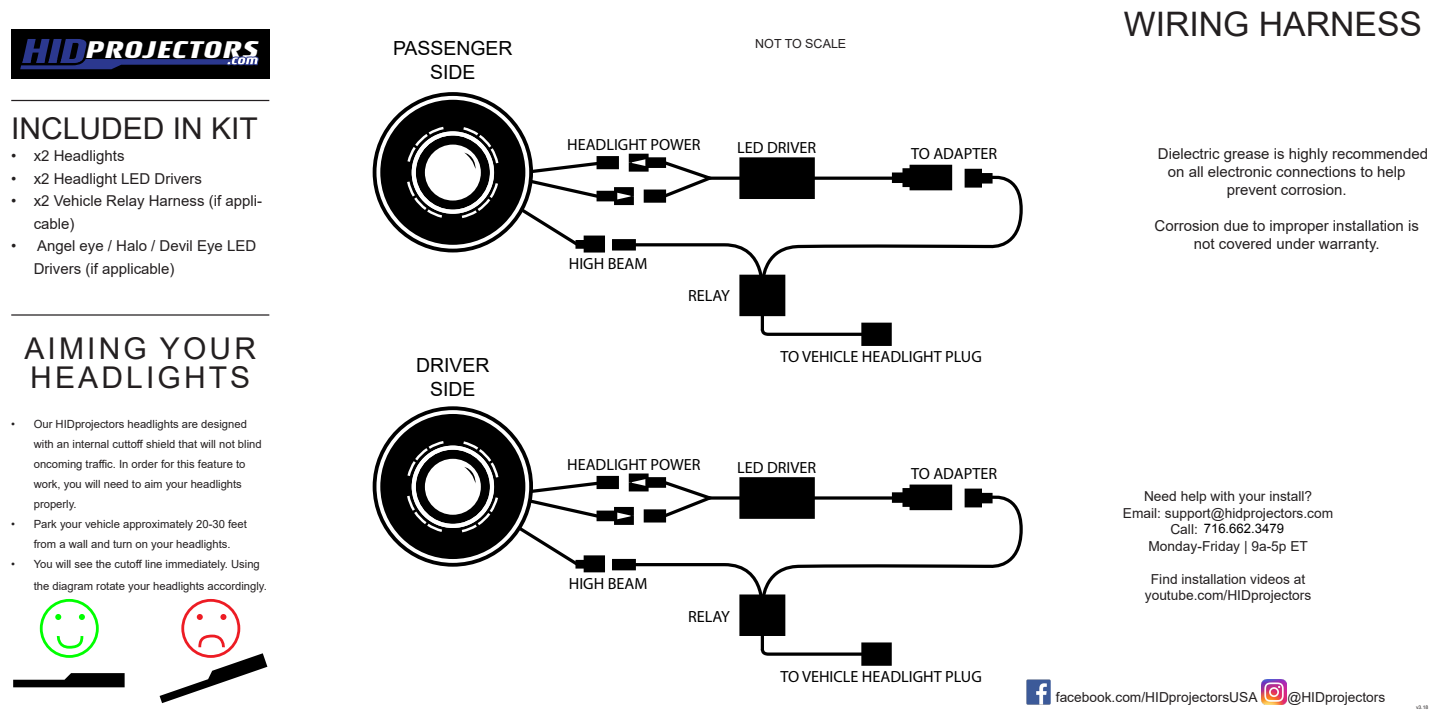
<style>
.page{position:relative;width:1440px;height:720px;background:#fff}
.page>*{position:absolute;margin:0;border:0;box-sizing:border-box;transform-origin:0 0}
.t1{font:33.75px "Arial";color:#231f20}
.Paragraph_Style_4{font:30px "Arial";letter-spacing:.105em;color:#231f20}
.Paragraph_Style_4-2{font:30px "Arial";color:#231f20}
.t2{font:italic 700 25.62px "Rogue Sans Ext";letter-spacing:.07em;color:#fff}
.t3{font:19.5px/23.4px "Arial";color:#000;text-align:center}
.t4{font:16.25px "Myriad Pro";color:#000}
.t5{font:15px/22.5px "Arial";color:#231f20}
.Paragraph_Style_4-3{font:13.75px "Arial";color:#231f20}
.t6{font:13.12px "Arial";color:#000}
.Paragraph_Style_2{font:12.5px "Arial";color:#231f20}
.t7{font:11.25px/20px "Arial";color:#231f20}
.t8{font:5px "Arial";color:#231f20}
</style>
<div class="page">
<svg style="left:13px;top:673px;width:112px;height:14px"></svg>
<div style="left:40px;top:599px;width:59px;height:59px;border:3px solid #0f0;border-radius:50%"></div>
<svg style="left:55px;top:614px;width:6px;height:6px"></svg>
<svg style="left:79px;top:614px;width:6px;height:6px"></svg>
<svg style="left:56px;top:636px;width:28px;height:13px"></svg>
<div style="left:181px;top:599px;width:59px;height:59px;border:3px solid #ed1c24;border-radius:50%"></div>
<svg style="left:197px;top:614px;width:6px;height:6px"></svg>
<svg style="left:220px;top:614px;width:6px;height:6px"></svg>
<svg style="left:160px;top:633px;width:107px;height:70px"></svg>
<div style="left:11px;top:29px;width:258px;height:50px;background:#000"></div>
<svg style="left:20px;top:39px;width:239px;height:30px"></svg>
<hr style="left:11px;top:100px;width:258px;height:1px;background:#231f20">
<hr style="left:11px;top:314px;width:258px;height:2px;background:#231f20">
<img style="left:1026px;top:679px;width:25px;height:25px">
<img style="left:1262px;top:679px;width:25px;height:25px">
<svg style="left:376px;top:96px;width:227px;height:153px"></svg>
<div style="left:598px;top:158px;width:19px;height:10px;background:#000"></div>
<div style="left:597px;top:156px;width:22px;height:13px;border:3px solid #000"></div>
<div style="left:598px;top:192px;width:18px;height:8px;background:#000"></div>
<div style="left:597px;top:191px;width:20px;height:10px;border:3px solid #000"></div>
<div style="left:741px;top:276px;width:43px;height:39px;background:#000"></div>
<div style="left:739px;top:275px;width:46px;height:41px;border:3px solid #000"></div>
<svg style="left:612px;top:153px;width:411px;height:146px"></svg>
<div style="left:576px;top:241px;width:13px;height:7px;background:#000"></div>
<div style="left:575px;top:240px;width:15px;height:9px;border:2px solid #000"></div>
<div style="left:584px;top:236px;width:20px;height:16px;background:#000"></div>
<div style="left:584px;top:236px;width:21px;height:17px;border:2px solid #000"></div>
<div style="left:613px;top:240px;width:22px;height:10px;background:#000"></div>
<div style="left:612px;top:239px;width:24px;height:12px;border:2px solid #000"></div>
<svg style="left:759px;top:305px;width:121px;height:31px"></svg>
<div style="left:863px;top:324px;width:27px;height:20px;background:#000"></div>
<div style="left:861px;top:323px;width:31px;height:23px;border:3px solid #000"></div>
<svg style="left:376px;top:410px;width:227px;height:157px"></svg>
<div style="left:598px;top:478px;width:19px;height:9px;background:#000"></div>
<div style="left:597px;top:476px;width:22px;height:13px;border:3px solid #000"></div>
<div style="left:598px;top:512px;width:18px;height:8px;background:#000"></div>
<div style="left:597px;top:511px;width:20px;height:10px;border:3px solid #000"></div>
<div style="left:741px;top:596px;width:43px;height:38px;background:#000"></div>
<div style="left:739px;top:594px;width:46px;height:42px;border:3px solid #000"></div>
<svg style="left:612px;top:473px;width:411px;height:145px"></svg>
<div style="left:576px;top:561px;width:13px;height:7px;background:#000"></div>
<div style="left:575px;top:560px;width:15px;height:9px;border:2px solid #000"></div>
<div style="left:584px;top:556px;width:20px;height:16px;background:#000"></div>
<div style="left:584px;top:555px;width:21px;height:17px;border:2px solid #000"></div>
<div style="left:613px;top:560px;width:22px;height:10px;background:#000"></div>
<div style="left:612px;top:559px;width:24px;height:11px;border:2px solid #000"></div>
<svg style="left:759px;top:625px;width:102px;height:31px"></svg>
<div style="left:863px;top:644px;width:27px;height:20px;background:#000"></div>
<div style="left:861px;top:642px;width:31px;height:24px;border:3px solid #000"></div>
<p class="t2" style="left:86px;top:34px;width:173px">PROJECTORS</p>
<p class="Paragraph_Style_4-2" style="left:11px;top:108px;width:248px">INCLUDED IN KIT</p>
<p class="t5" style="left:11px;top:145px;width:115px">• x2 Headlights</p>
<p class="t5" style="left:11px;top:167px;width:192px">• x2 Headlight LED Drivers</p>
<p class="t5" style="left:34px;top:190px;width:230px;text-indent:-22px">• x2 Vehicle Relay Harness (if appli&shy;cable)</p>
<p class="t5" style="left:34px;top:235px;width:224px;text-indent:-22px">• Angel eye / Halo / Devil Eye LED<br>Drivers (if applicable)</p>
<p class="Paragraph_Style_4" style="left:24px;top:328px;width:233px">AIMING YOUR</p>
<p class="Paragraph_Style_4" style="left:30px;top:357px;width:222px">HEADLIGHTS</p>
<p class="t7" style="left:34px;top:414px;width:229px;text-indent:-22px">• Our HIDprojectors headlights are designed with an internal cuttoff shield that will not blind oncoming traffic. In order for this feature to work, you will need to aim your headlights properly.</p>
<p class="t7" style="left:11px;top:514px;width:237px;text-align:center">• Park your vehicle approximately 20-30 feet from a wall and turn on your headlights.</p>
<p class="t7" style="left:34px;top:553px;width:235px;line-height:22.5px;text-indent:-22px">• You will see the cutoff line immediately. Using the diagram rotate your headlights accordingly.</p>
<p class="t3" style="left:393px;top:37px;width:121px">PASSENGER<br>SIDE</p>
<p class="t3" style="left:416px;top:354px;width:75px">DRIVER<br>SIDE</p>
<p class="t4" style="left:567px;top:135px;width:135px">HEADLIGHT POWER</p>
<p class="Paragraph_Style_2" style="left:755px;top:35px;width:93px">NOT TO SCALE</p>
<p class="t4" style="left:737px;top:137px;width:80px">LED DRIVER</p>
<p class="t4" style="left:911px;top:144px;width:87px">TO ADAPTER</p>
<p class="t4" style="left:569px;top:254px;width:80px">HIGH BEAM</p>
<p class="t4" style="left:688px;top:285px;width:43px">RELAY</p>
<p class="t4" style="left:780px;top:347px;width:203px">TO VEHICLE HEADLIGHT PLUG</p>
<p class="t4" style="left:567px;top:455px;width:135px">HEADLIGHT POWER</p>
<p class="t4" style="left:737px;top:457px;width:80px">LED DRIVER</p>
<p class="t4" style="left:911px;top:463px;width:87px">TO ADAPTER</p>
<p class="t4" style="left:569px;top:574px;width:80px">HIGH BEAM</p>
<p class="t4" style="left:688px;top:607px;width:43px">RELAY</p>
<p class="t4" style="left:780px;top:666px;width:203px">TO VEHICLE HEADLIGHT PLUG</p>
<p class="t1" style="left:1124px;top:1px;width:300px">WIRING HARNESS</p>
<p class="t5" style="left:1168px;top:145px;width:262px;line-height:18px;text-indent:-10px">Dielectric grease is highly recommended on all electronic connections to help</p>
<p class="t5" style="left:1227px;top:179px;width:122px">prevent corrosion.</p>
<p class="t5" style="left:1155px;top:217px;width:266px;line-height:18px;text-align:center">Corrosion due to improper installation is not covered under warranty.</p>
<p class="Paragraph_Style_4-3" style="left:1144px;top:487px;width:170px">Need help with your install?</p>
<p class="Paragraph_Style_4-3" style="left:1123px;top:503px;width:212px">Email: support@hidprojectors.com</p>
<p class="Paragraph_Style_4-3" style="left:1170px;top:520px;width:117px">Call: 716.508.2253</p>
<p class="Paragraph_Style_4-3" style="left:1149px;top:536px;width:161px">Monday-Friday | 9a-5p ET</p>
<p class="Paragraph_Style_4-3" style="left:1151px;top:569px;width:156px">Find installation videos at</p>
<p class="Paragraph_Style_4-3" style="left:1145px;top:586px;width:168px">youtube.com/HIDprojectors</p>
<p class="t6" style="left:1204px;top:521px;width:82px">716.662.3479</p>
<p class="Paragraph_Style_4-3" style="left:1056px;top:688px;width:203px">facebook.com/HIDprojectorsUSA</p>
<p class="Paragraph_Style_4-3" style="left:1287px;top:688px;width:99px">@HIDprojectors</p>
<p class="t8" style="left:1416px;top:703px;width:14px">v3.18</p>
</div>
